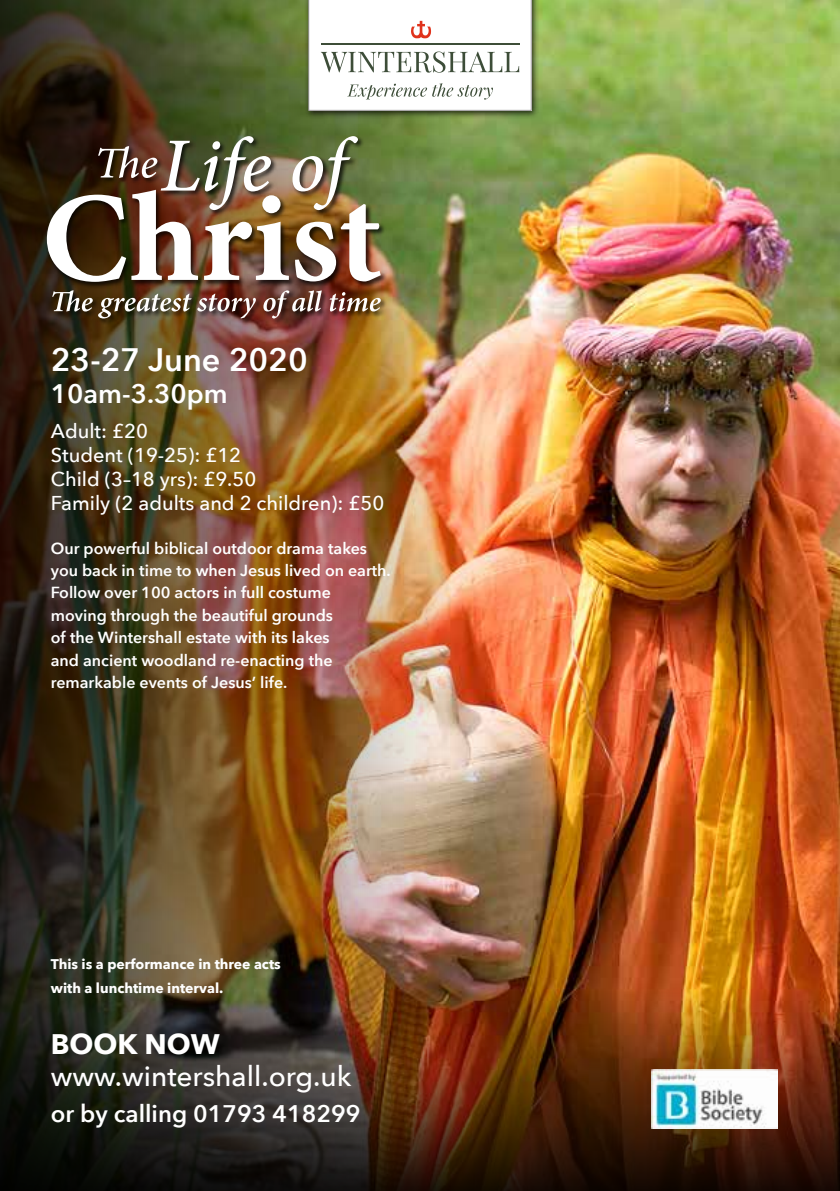
<style>
.page{position:relative;width:840px;height:1191px;background:#fff}
.page>*{position:absolute;margin:0;border:0;box-sizing:border-box;transform-origin:0 0}
.t1{font:600 32.4px "Avenir Next";color:#fff}
.t2{font:700 28.2px "Avenir Next";color:#fff}
.t3{font:500 28px "Avenir Next";color:#fff}
.t4{font:600 26.8px "Avenir Next";color:#fff}
.t5{font:600 24px "Avenir Next";color:#fff}
.t6{font:500 20px/24px "Avenir Next";color:#fff}
.t7{font:600 16px/22.4px "Avenir Next";color:#fff}
.t8{font:700 14px/24px "Avenir Next";color:#fff}
</style>
<div class="page">
<img style="left:450px;top:0;width:389px;height:991px">
<img style="left:450px;top:991px;width:389px;height:200px">
<img style="left:0;top:0;width:450px;height:1191px">
<div style="left:45px;top:135px;width:342px;height:154px;background:#000;opacity:.75"></div>
<img style="left:47px;top:136px;width:333px;height:146px">
<div style="left:51px;top:289px;width:336px;height:36px;background:#000;opacity:.75"></div>
<img style="left:52px;top:290px;width:328px;height:28px">
<div style="left:304px;top:0;width:235px;height:119px;background:#000;opacity:.75"></div>
<svg style="left:308px;top:0;width:223px;height:111px"></svg>
<hr style="left:320px;top:43px;width:199px;height:1px;background:#3d4d38">
<img style="left:651px;top:1069px;width:126px;height:59px">
<h1 class="t1" style="left:51px;top:332px;width:258px">23-27 June 2020</h1>
<h3 class="t4" style="left:51px;top:370px;width:178px">10am-3.30pm</h3>
<p class="t6" style="left:51px;top:418px;width:335px">Adult: £20<br>Student (19-25): £12<br>Child (3–18 yrs): £9.50<br>Family (2 adults and 2 children): £50</p>
<p class="t7" style="left:51px;top:536px;width:341px">Our powerful biblical outdoor drama takes you back in time to when Jesus lived on earth.<br>Follow over 100 actors in full costume moving through the beautiful grounds<br>of the Wintershall estate with its lakes<br>and ancient woodland re-enacting the remarkable events of Jesus’ life.</p>
<p class="t8" style="left:51px;top:951px;width:231px">This is a performance in three acts with a lunchtime interval.</p>
<h2 class="t2" style="left:51px;top:1019px;width:170px">BOOK NOW</h2>
<h3 class="t3" style="left:51px;top:1052px;width:302px">www.wintershall.org.uk</h3>
<h3 class="t5" style="left:51px;top:1093px;width:311px">or by calling 01793 418299</h3>
</div>
